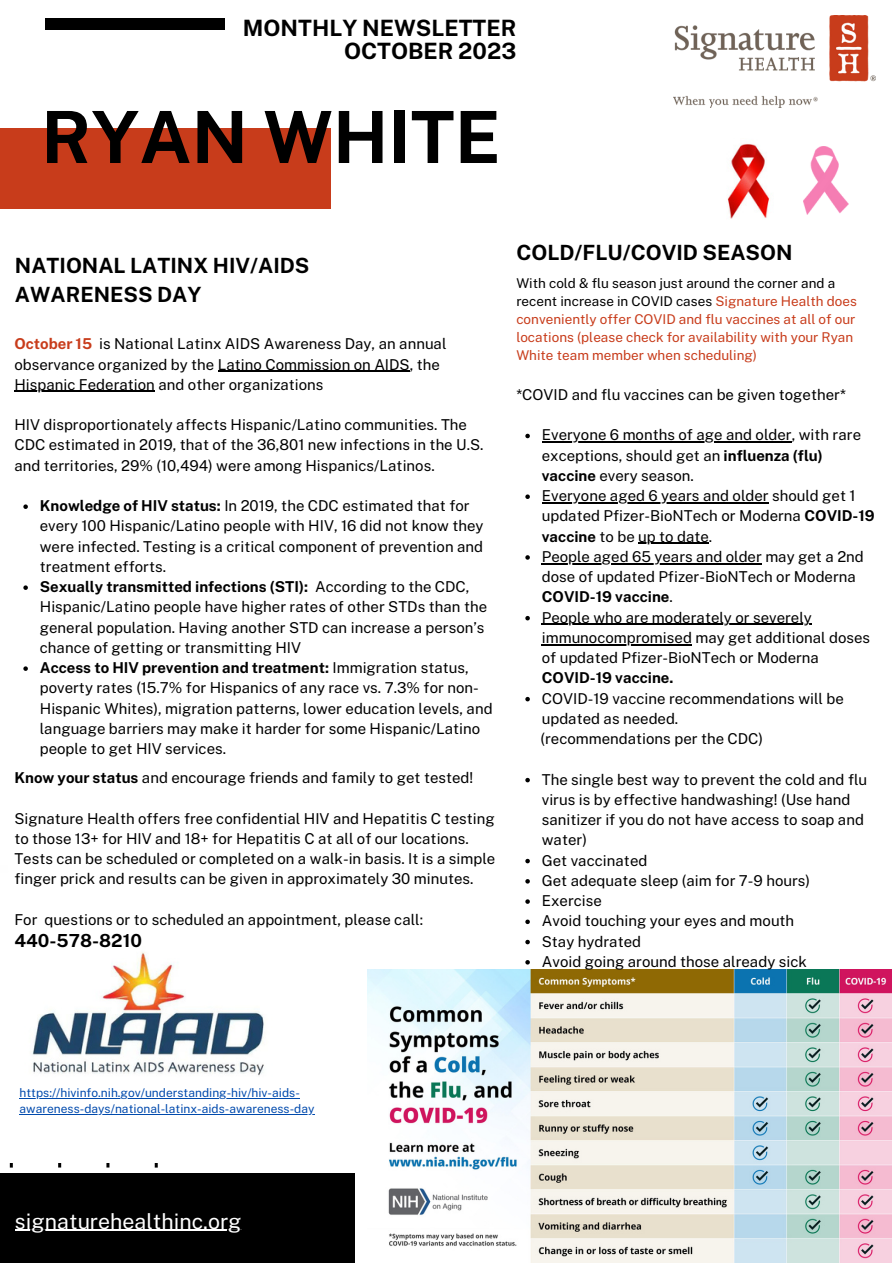
<style>
.page{position:relative;width:893px;height:1264px;background:#fff}
.page>*{position:absolute;margin:0;border:0;box-sizing:border-box;transform-origin:0 0}
.t1{font:700 72px "Public Sans";color:#000}
.t2{font:700 22.5px "Public Sans";color:#000}
.t3{font:21.3px "Public Sans";color:#fff}
.t4{font:700 21px "Public Sans";color:#000}
.t5{font:700 18px "Public Sans";color:#000}
.t6{font:15px/20.2px "Public Sans";color:#000}
.t7{font:13.5px/18px "Public Sans";color:#c83c1b}
.t8{font:12px/16px "Public Sans";color:#004aad}
.s1{font-weight:700;color:#c83c1b}
.s2{font-weight:700}
.s3{color:#000}
</style>
<div class="page">
<svg style="left:9px;top:1163px;width:149px;height:5px"></svg>
<div style="left:0;top:1173px;width:355px;height:89px;background:#000"></div>
<div style="left:0;top:128px;width:330px;height:80px;background:#c83c1b"></div>
<div style="left:46px;top:19px;width:179px;height:11px;background:#000"></div>
<img style="left:673px;top:15px;width:202px;height:92px">
<img style="left:727px;top:144px;width:43px;height:75px">
<img style="left:803px;top:147px;width:45px;height:67px">
<hr style="left:15px;top:1229px;width:226px;height:1px;background:#fff">
<img style="left:367px;top:969px;width:524px;height:293px">
<img style="left:32px;top:952px;width:232px;height:124px">
<svg style="left:525px;top:434px;width:5px;height:4px"></svg>
<hr style="left:542px;top:441px;width:249px;height:2px;background:#000">
<svg style="left:525px;top:494px;width:5px;height:5px"></svg>
<hr style="left:542px;top:502px;width:226px;height:1px;background:#000">
<hr style="left:638px;top:543px;width:71px;height:1px;background:#000">
<svg style="left:525px;top:555px;width:5px;height:4px"></svg>
<hr style="left:542px;top:563px;width:219px;height:1px;background:#000">
<svg style="left:525px;top:616px;width:5px;height:4px"></svg>
<hr style="left:542px;top:624px;width:269px;height:1px;background:#000">
<hr style="left:542px;top:644px;width:150px;height:1px;background:#000">
<svg style="left:525px;top:697px;width:5px;height:4px"></svg>
<svg style="left:525px;top:777px;width:5px;height:5px"></svg>
<svg style="left:525px;top:858px;width:5px;height:5px"></svg>
<svg style="left:525px;top:879px;width:5px;height:4px"></svg>
<svg style="left:525px;top:899px;width:5px;height:4px"></svg>
<svg style="left:525px;top:919px;width:5px;height:5px"></svg>
<svg style="left:525px;top:939px;width:5px;height:5px"></svg>
<svg style="left:525px;top:960px;width:5px;height:4px"></svg>
<svg style="left:23px;top:504px;width:5px;height:5px"></svg>
<svg style="left:23px;top:585px;width:5px;height:5px"></svg>
<svg style="left:23px;top:666px;width:5px;height:5px"></svg>
<hr style="left:218px;top:370px;width:191px;height:2px;background:#000">
<hr style="left:14px;top:391px;width:141px;height:1px;background:#000">
<hr style="left:19px;top:1098px;width:281px;height:1px;background:#004aad">
<hr style="left:19px;top:1114px;width:295px;height:1px;background:#004aad">
<p class="t2" style="left:243px;top:15px;width:275px">MONTHLY NEWSLETTER</p>
<p class="t2" style="left:344px;top:38px;width:174px">OCTOBER 2023</p>
<p class="t1" style="left:41px;top:95px;width:460px">RYAN WHITE</p>
<p class="t4" style="left:15px;top:253px;width:296px">NATIONAL LATINX HIV/AIDS</p>
<p class="t4" style="left:15px;top:282px;width:188px">AWARENESS DAY</p>
<p class="t6" style="left:14px;top:334px;width:433px"><span class="s1">October 15</span> is National Latinx AIDS Awareness Day, an annual observance organized by the Latino Commission on AIDS, the<br>Hispanic Federation and other organizations</p>
<p class="t6" style="left:14px;top:414px;width:470px">HIV disproportionately affects Hispanic/Latino communities. The<br>CDC estimated in 2019, that of the 36,801 new infections in the U.S. and territories, 29% (10,494) were among Hispanics/Latinos.</p>
<p class="t6" style="left:40px;top:495px;width:445px"><span class="s2">Knowledge of HIV status:</span> In 2019, the CDC estimated that for every 100 Hispanic/Latino people with HIV, 16 did not know they were infected. Testing is a critical component of prevention and treatment efforts.</p>
<p class="t6" style="left:40px;top:576px;width:449px"><span class="s2">Sexually transmitted infections (STI):</span> According to the CDC, Hispanic/Latino people have higher rates of other STDs than the general population. Having another STD can increase a person’s chance of getting or transmitting HIV</p>
<p class="t6" style="left:40px;top:657px;width:454px"><span class="s2">Access to HIV prevention and treatment:</span> Immigration status, poverty rates (15.7% for Hispanics of any race vs. 7.3% for non-Hispanic Whites), migration patterns, lower education levels, and language barriers may make it harder for some Hispanic/Latino people to get HIV services.</p>
<p class="t6" style="left:14px;top:767px;width:460px"><span class="s2">Know your status</span> and encourage friends and family to get tested!</p>
<p class="t6" style="left:14px;top:808px;width:482px">Signature Health offers free confidential HIV and Hepatitis C testing to those 13+ for HIV and 18+ for Hepatitis C at all of our locations.<br>Tests can be scheduled or completed on a walk-in basis. It is a simple finger prick and results can be given in approximately 30 minutes.</p>
<p class="t6" style="left:14px;top:909px;width:410px">For questions or to scheduled an appointment, please call:</p>
<p class="t5" style="left:14px;top:930px;width:129px">440-578-8210</p>
<p class="t4" style="left:516px;top:240px;width:278px">COLD/FLU/COVID SEASON</p>
<p class="t7" style="left:516px;top:274px;width:342px"><span class="s3">With cold &amp; flu season just around the corner and a recent increase in COVID cases</span> Signature Health does conveniently offer COVID and flu vaccines at all of our locations (please check for availability with your Ryan White team member when scheduling)</p>
<p class="t6" style="left:516px;top:384px;width:331px">*COVID and flu vaccines can be given together*</p>
<p class="t6" style="left:542px;top:425px;width:321px">Everyone 6 months of age and older, with rare exceptions, should get an <span class="s2">influenza (flu) vaccine</span> every season.</p>
<p class="t6" style="left:542px;top:485px;width:334px">Everyone aged 6 years and older should get 1 updated Pfizer-BioNTech or Moderna <span class="s2">COVID-19 vaccine</span> to be up to date.</p>
<p class="t6" style="left:542px;top:546px;width:323px">People aged 65 years and older may get a 2nd dose of updated Pfizer-BioNTech or Moderna<br><span class="s2">COVID-19 vaccine</span>.</p>
<p class="t6" style="left:542px;top:607px;width:330px">People who are moderately or severely immunocompromised may get additional doses of updated Pfizer-BioNTech or Moderna <span class="s2">COVID-19 vaccine.</span></p>
<p class="t6" style="left:542px;top:688px;width:303px">COVID-19 vaccine recommendations will be updated as needed.</p>
<p class="t6" style="left:540px;top:728px;width:224px">(recommendations per the CDC)</p>
<p class="t6" style="left:542px;top:769px;width:327px">The single best way to prevent the cold and flu virus is by effective handwashing! (Use hand sanitizer if you do not have access to soap and water)</p>
<p class="t6" style="left:542px;top:850px;width:107px">Get vaccinated</p>
<p class="t6" style="left:542px;top:870px;width:270px">Get adequate sleep (aim for 7-9 hours)</p>
<p class="t6" style="left:542px;top:890px;width:62px">Exercise</p>
<p class="t6" style="left:542px;top:910px;width:254px">Avoid touching your eyes and mouth</p>
<p class="t6" style="left:542px;top:931px;width:101px">Stay hydrated</p>
<p class="t6" style="left:542px;top:951px;width:266px">Avoid going around those already sick</p>
<p class="t8" style="left:19px;top:1084px;width:296px">https://hivinfo.nih.gov/understanding-hiv/hiv-aids&shy;awareness-days/national-latinx-aids-awareness-day</p>
<p class="t3" style="left:15px;top:1208px;width:228px">signaturehealthinc.org</p>
</div>
